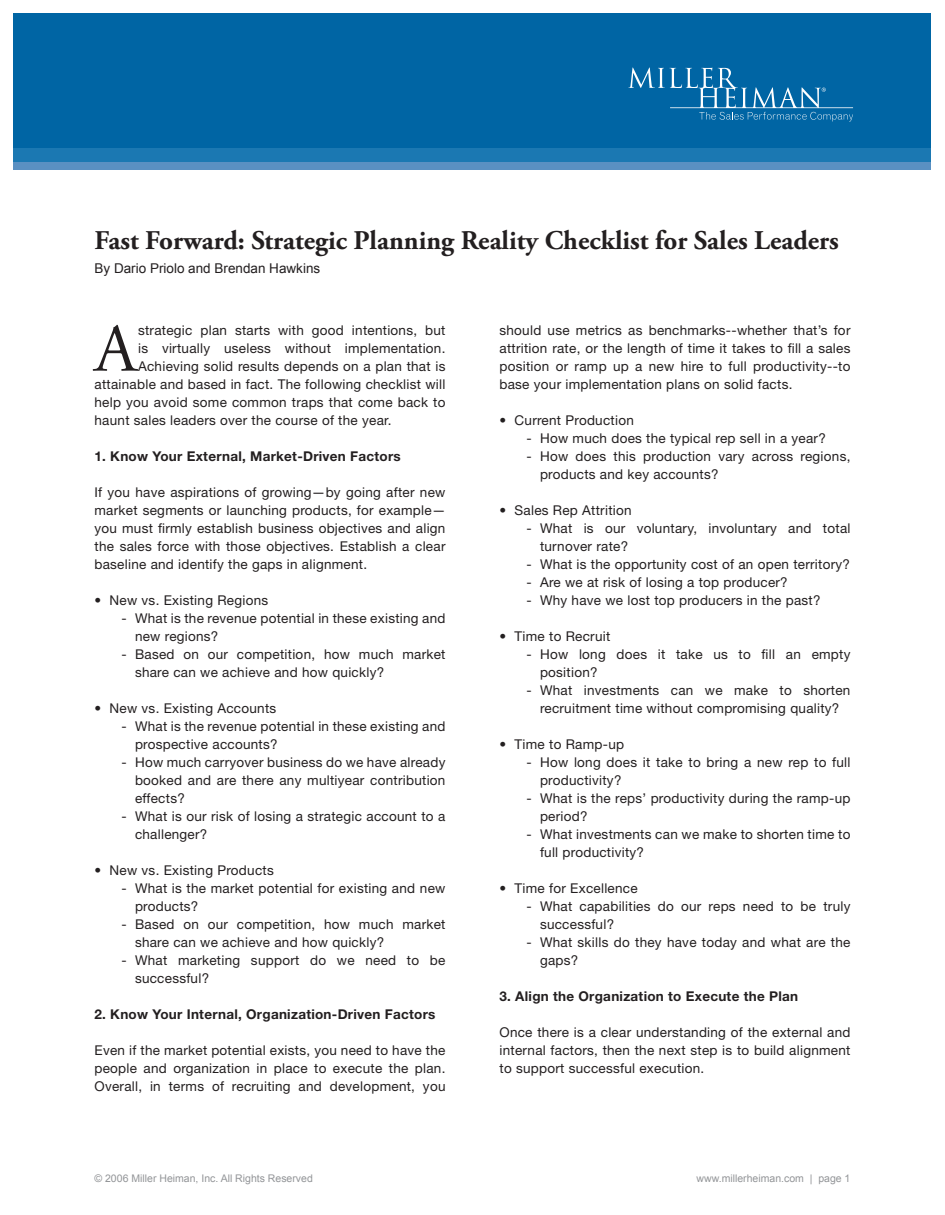
<style>
.page{position:relative;width:945px;height:1215px;background:#fff}
.page>*{position:absolute;margin:0;border:0;box-sizing:border-box;transform-origin:0 0}
.t1{font:67.8px "Adobe Garamond Pro";color:#231f20}
.t2{font:700 27px "Adobe Garamond Pro";color:#231f20}
.t3{font:13.5px/18px "Helvetica Neue";letter-spacing:.02em;color:#231f20}
.t4{font:700 13.5px "Helvetica Neue";letter-spacing:.02em;color:#231f20}
.Author{font:13.5px "Arial";color:#231f20}
.t5{font:10.5px "Arial";color:#939598}
</style>
<div class="page">
<div style="left:14px;top:134px;width:918px;height:35px;background:#5a90c2"></div>
<div style="left:14px;top:139px;width:918px;height:23px;background:#1b78b2"></div>
<div style="left:14px;top:14px;width:918px;height:134px;background:#0065a4"></div>
<svg style="left:628px;top:68px;width:225px;height:54px"></svg>
<p class="t2" style="left:94px;top:225px;width:746px">Fast Forward: Strategic Planning Reality Checklist for Sales Leaders</p>
<p class="Author" style="left:94px;top:259px;width:227px">By Dario Priolo and Brendan Hawkins</p>
<p class="t1" style="left:94px;top:308px;width:44px">A</p>
<p class="t3" style="left:138px;top:321px;width:309px">strategic plan starts with good intentions, but</p>
<p class="t3" style="left:138px;top:339px;width:309px">is virtually useless without implementation.</p>
<p class="t3" style="left:138px;top:357px;width:309px">Achieving solid results depends on a plan that is</p>
<p class="t3" style="left:94px;top:375px;width:353px">attainable and based in fact. The following checklist will</p>
<p class="t3" style="left:94px;top:393px;width:353px">help you avoid some common traps that come back to</p>
<p class="t3" style="left:94px;top:411px;width:298px">haunt sales leaders over the course of the year.</p>
<p class="t4" style="left:94px;top:447px;width:308px">1. Know Your External, Market-Driven Factors</p>
<p class="t3" style="left:94px;top:483px;width:353px;text-align:justify">If you have aspirations of growing—by going after new market segments or launching products, for example— you must firmly establish business objectives and align the sales force with those objectives. Establish a clear baseline and identify the gaps in alignment.</p>
<p class="t3" style="left:94px;top:591px;width:175px">• New vs. Existing Regions</p>
<p class="t3" style="left:135px;top:609px;width:312px;text-indent:-14px">- What is the revenue potential in these existing and new regions?</p>
<p class="t3" style="left:135px;top:645px;width:312px;text-indent:-14px">- Based on our competition, how much market share can we achieve and how quickly?</p>
<p class="t3" style="left:94px;top:699px;width:183px">• New vs. Existing Accounts</p>
<p class="t3" style="left:135px;top:717px;width:312px;text-indent:-14px">- What is the revenue potential in these existing and prospective accounts?</p>
<p class="t3" style="left:135px;top:753px;width:312px;text-align:justify;text-indent:-14px">- How much carryover business do we have already booked and are there any multiyear contribution effects?</p>
<p class="t3" style="left:135px;top:807px;width:312px;text-indent:-14px">- What is our risk of losing a strategic account to a challenger?</p>
<p class="t3" style="left:94px;top:861px;width:181px">• New vs. Existing Products</p>
<p class="t3" style="left:135px;top:879px;width:312px;text-indent:-14px">- What is the market potential for existing and new products?</p>
<p class="t3" style="left:135px;top:915px;width:312px;text-indent:-14px">- Based on our competition, how much market share can we achieve and how quickly?</p>
<p class="t3" style="left:135px;top:951px;width:312px;text-indent:-14px">- What marketing support do we need to be successful?</p>
<p class="t4" style="left:94px;top:1005px;width:342px">2. Know Your Internal, Organization-Driven Factors</p>
<p class="t3" style="left:94px;top:1041px;width:353px;text-align:justify">Even if the market potential exists, you need to have the people and organization in place to execute the plan.<br>Overall, in terms of recruiting and development, you</p>
<p class="t3" style="left:500px;top:321px;width:353px;text-align:justify">should use metrics as benchmarks--whether that’s for attrition rate, or the length of time it takes to fill a sales position or ramp up a new hire to full productivity--to base your implementation plans on solid facts.</p>
<p class="t3" style="left:500px;top:411px;width:136px">• Current Production</p>
<p class="t3" style="left:526px;top:429px;width:301px">- How much does the typical rep sell in a year?</p>
<p class="t3" style="left:540px;top:447px;width:312px;text-indent:-14px">- How does this production vary across regions, products and key accounts?</p>
<p class="t3" style="left:500px;top:501px;width:134px">• Sales Rep Attrition</p>
<p class="t3" style="left:540px;top:519px;width:312px;text-indent:-14px">- What is our voluntary, involuntary and total turnover rate?</p>
<p class="t3" style="left:526px;top:555px;width:325px">- What is the opportunity cost of an open territory?</p>
<p class="t3" style="left:526px;top:573px;width:263px">- Are we at risk of losing a top producer?</p>
<p class="t3" style="left:526px;top:591px;width:296px">- Why have we lost top producers in the past?</p>
<p class="t3" style="left:500px;top:627px;width:112px">• Time to Recruit</p>
<p class="t3" style="left:540px;top:645px;width:312px;text-indent:-14px">- How long does it take us to fill an empty position?</p>
<p class="t3" style="left:526px;top:681px;width:325px;text-align:center">- What investments can we make to shorten recruitment time without compromising quality?</p>
<p class="t3" style="left:500px;top:735px;width:126px">• Time to Ramp-up</p>
<p class="t3" style="left:540px;top:753px;width:312px;text-indent:-14px">- How long does it take to bring a new rep to full productivity?</p>
<p class="t3" style="left:540px;top:789px;width:312px;text-indent:-14px">- What is the reps’ productivity during the ramp-up period?</p>
<p class="t3" style="left:540px;top:825px;width:312px;text-indent:-14px">- What investments can we make to shorten time to full productivity?</p>
<p class="t3" style="left:500px;top:879px;width:140px">• Time for Excellence</p>
<p class="t3" style="left:540px;top:897px;width:312px;text-indent:-14px">- What capabilities do our reps need to be truly successful?</p>
<p class="t3" style="left:540px;top:933px;width:312px;text-indent:-14px">- What skills do they have today and what are the gaps?</p>
<p class="t4" style="left:500px;top:987px;width:300px">3. Align the Organization to Execute the Plan</p>
<p class="t3" style="left:500px;top:1023px;width:353px;text-align:justify">Once there is a clear understanding of the external and internal factors, then the next step is to build alignment to support successful execution.</p>
<p class="t5" style="left:94px;top:1172px;width:220px">© 2006 Miller Heiman, Inc. All Rights Reserved</p>
<p class="t5" style="left:697px;top:1172px;width:147px">www.millerheiman.com | page</p>
</div>
